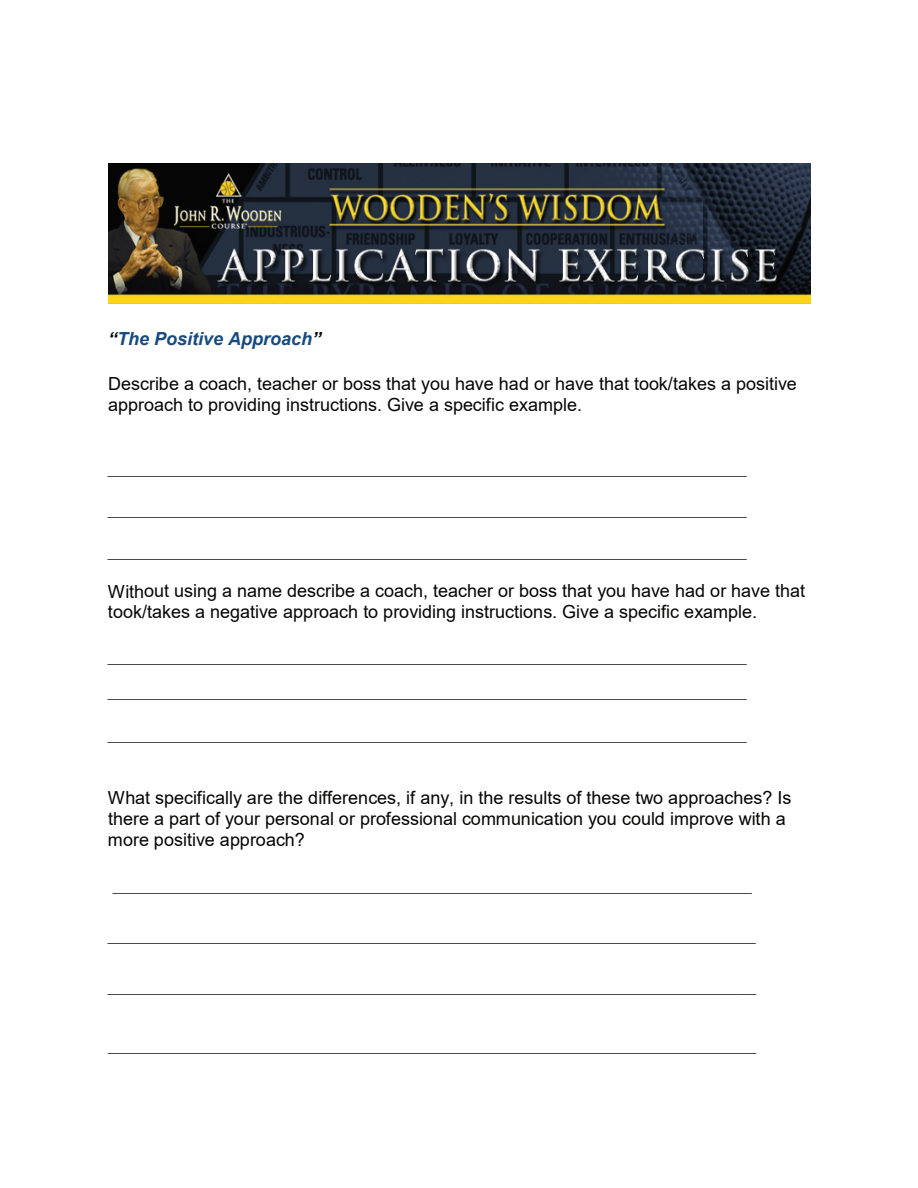
<style>
.page{position:relative;width:918px;height:1188px;background:#fff}
.page>*{position:absolute;margin:0;border:0;box-sizing:border-box;transform-origin:0 0}
.t1{font:18px/34.7px "Times New Roman";color:#050504}
.t2{font:18px/20.7px "Arial";color:#050504}
.t3{font:italic 700 18px "Arial";color:#174a7e}
.s1{color:#050504}
</style>
<div class="page">
<img style="left:108px;top:164px;width:702px;height:139px">
<p class="t3" style="left:108px;top:327px;width:215px"><span class="s1">“</span>The Positive Approach<span class="s1">”</span></p>
<p class="t2" style="left:108px;top:374px;width:690px">Describe a coach, teacher or boss that you have had or have that took/takes a positive approach to providing instructions. Give a specific example.</p>
<p class="t1" style="left:108px;top:449px;width:640px">_______________________________________________________________________</p>
<p class="t1" style="left:108px;top:490px;width:640px">_______________________________________________________________________</p>
<p class="t1" style="left:108px;top:532px;width:640px">_______________________________________________________________________</p>
<p class="t2" style="left:108px;top:581px;width:699px">Without using a name describe a coach, teacher or boss that you have had or have that took/takes a negative approach to providing instructions. Give a specific example.</p>
<p class="t1" style="left:108px;top:638px;width:640px">_______________________________________________________________________ _______________________________________________________________________</p>
<p class="t1" style="left:108px;top:716px;width:640px">_______________________________________________________________________</p>
<p class="t2" style="left:108px;top:787px;width:685px">What specifically are the differences, if any, in the results of these two approaches? Is there a part of your personal or professional communication you could improve with a more positive approach?</p>
<p class="t1" style="left:113px;top:866px;width:640px">_______________________________________________________________________</p>
<p class="t1" style="left:108px;top:916px;width:649px">________________________________________________________________________</p>
<p class="t1" style="left:108px;top:967px;width:650px">________________________________________________________________________</p>
<p class="t1" style="left:108px;top:1026px;width:649px">________________________________________________________________________</p>
</div>
